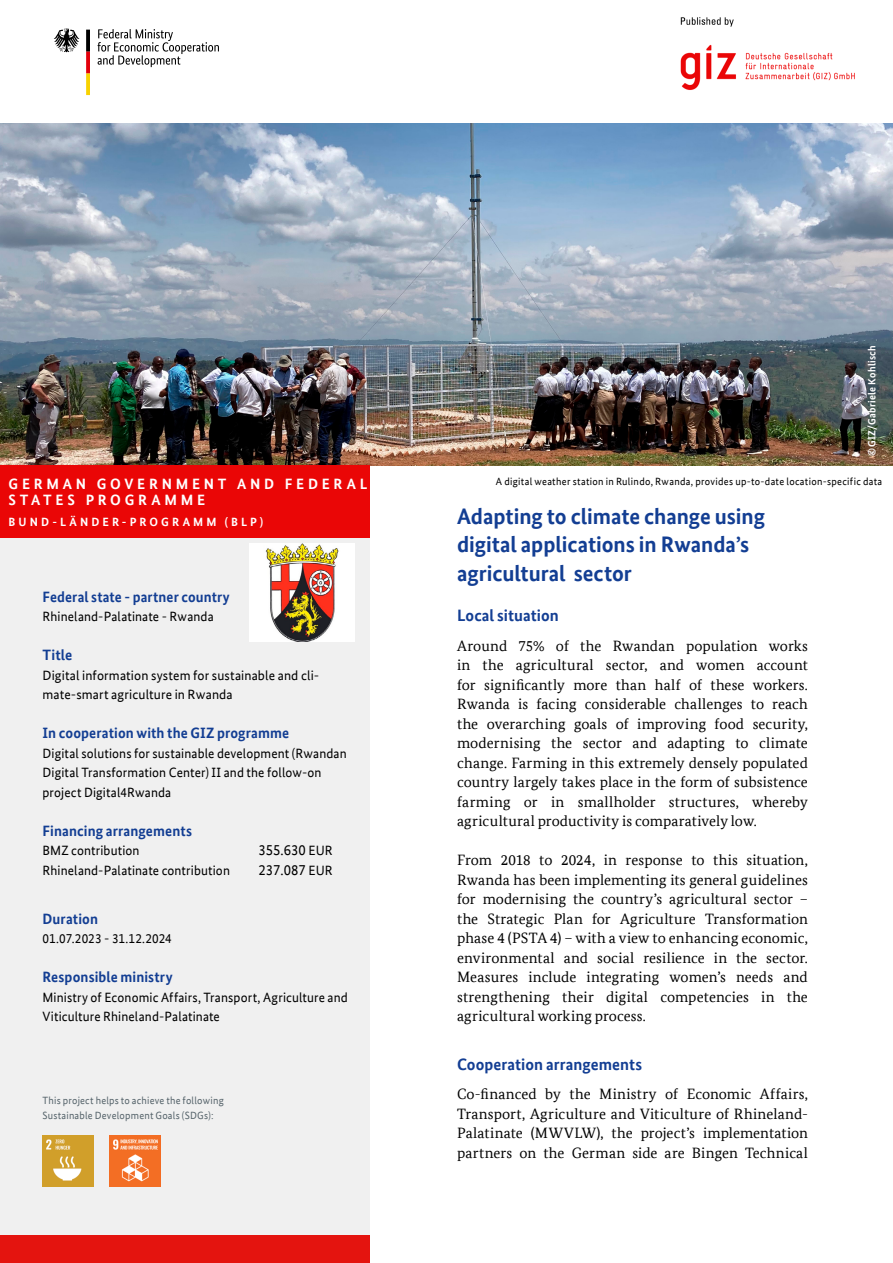
<style>
.page{position:relative;width:893px;height:1263px;background:#fff}
.page>*{position:absolute;margin:0;border:0;box-sizing:border-box;transform-origin:0 0}
.Headline_titel{font:700 22.5px/28.5px "Bundes Sans Office";color:#133e93}
.Head_zw{font:700 16.5px "Bundes Sans Office";letter-spacing:.005em;color:#133e93}
.Headline_titel-2{font:700 16.5px "Bundes Sans Office";color:#133e93}
.lauftext{font:15px/19.5px "Bundes Serif Office";letter-spacing:.005em;color:#000;text-align:justify}
.Kasten_Lauftext_-_NEU{font:700 15px "Bundes Sans Office";letter-spacing:.005em;color:#133e93}
.laendername{font:700 15px "Bundes Sans Office";letter-spacing:.25em;color:#fff}
.Kasten_Lauftext_-_NEU-2{font:15px "Bundes Sans Office";color:#000}
.Kasten_Lauftext_-_NEU-3{font:13.5px/19.5px "Bundes Sans Office";letter-spacing:.01em;color:#000}
.laendername-2{font:700 12px "Bundes Sans Office";letter-spacing:.26em;color:#fff}
.bildnachweis{font:10.5px "Bundes Sans Office";letter-spacing:.03em;color:#000}
.Kasten_Lauftext_-_NEU-4{font:10.5px "Bundes Sans Office";letter-spacing:.02em;color:#57656c}
.bildnachweis-2{font:700 10.5px "Bundes Sans Office";letter-spacing:.03em;color:#fff}
.s1{font-size:13.5px}
</style>
<div class="page">
<img style="left:0;top:124px;width:893px;height:341px">
<div style="left:0;top:524px;width:370px;height:721px;background:#f0f0f0"></div>
<div style="left:0;top:1236px;width:370px;height:27px;background:#e4140f"></div>
<div style="left:0;top:465px;width:370px;height:73px;background:#ea0606"></div>
<svg style="left:97px;top:29px;width:122px;height:38px"></svg>
<svg style="left:54px;top:29px;width:25px;height:23px"></svg>
<svg style="left:86px;top:30px;width:4px;height:65px"></svg>
<img style="left:680px;top:17px;width:175px;height:73px">
<img style="left:43px;top:1136px;width:51px;height:51px">
<img style="left:110px;top:1136px;width:51px;height:51px">
<img style="left:250px;top:543px;width:104px;height:98px">
<p class="bildnachweis-2" style="left:866px;top:456px;width:112px;rotate:-90deg">©GIZ/Gabriele Kohlisch</p>
<p class="laendername" style="left:9px;top:475px;width:360px">GERMAN GOVERNMENT AND FEDERAL</p>
<p class="bildnachweis" style="left:496px;top:475px;width:388px">A digital weather station in Rulindo, Rwanda, provides up-to-date location-specific data</p>
<p class="laendername" style="left:9px;top:491px;width:198px">STATES PROGRAMME</p>
<p class="laendername-2" style="left:9px;top:515px;width:256px">BUND-LÄNDER-PROGRAMM (BLP)</p>
<p class="Headline_titel" style="left:457px;top:502px;width:309px">Adapting to climate change using digital applications in Rwanda’s agricultural sector</p>
<p class="Kasten_Lauftext_-_NEU" style="left:43px;top:588px;width:189px">Federal state - partner country</p>
<p class="Kasten_Lauftext_-_NEU-3" style="left:43px;top:607px;width:173px">Rhineland-Palatinate - Rwanda</p>
<p class="Kasten_Lauftext_-_NEU" style="left:43px;top:646px;width:31px">Title</p>
<p class="Kasten_Lauftext_-_NEU-3" style="left:43px;top:665px;width:278px">Digital information system for sustainable and cli&shy;mate-smart agriculture in Rwanda</p>
<p class="Kasten_Lauftext_-_NEU" style="left:43px;top:724px;width:248px">In cooperation with the GIZ programme</p>
<p class="Kasten_Lauftext_-_NEU-3" style="left:43px;top:743px;width:306px">Digital solutions for sustainable development (Rwandan<br>Digital Transformation Center) II and the follow-on project Digital4Rwanda</p>
<p class="Kasten_Lauftext_-_NEU" style="left:43px;top:822px;width:151px">Financing arrangements</p>
<p class="Kasten_Lauftext_-_NEU-3" style="left:43px;top:841px;width:99px">BMZ contribution</p>
<p class="Kasten_Lauftext_-_NEU-2" style="left:259px;top:842px;width:76px">355.630 <span class="s1">EUR</span></p>
<p class="Kasten_Lauftext_-_NEU-3" style="left:43px;top:860px;width:189px">Rhineland-Palatinate contribution</p>
<p class="Kasten_Lauftext_-_NEU-2" style="left:259px;top:861px;width:76px">237.087 <span class="s1">EUR</span></p>
<p class="Kasten_Lauftext_-_NEU" style="left:43px;top:910px;width:57px">Duration</p>
<p class="Kasten_Lauftext_-_NEU-3" style="left:43px;top:929px;width:131px">01.07.2023 - 31.12.2024</p>
<p class="Kasten_Lauftext_-_NEU" style="left:43px;top:968px;width:132px">Responsible ministry</p>
<p class="Kasten_Lauftext_-_NEU-3" style="left:43px;top:987px;width:307px">Ministry of Economic Affairs, Transport, Agriculture and<br>Viticulture Rhineland-Palatinate</p>
<p class="Kasten_Lauftext_-_NEU-4" style="left:43px;top:1095px;width:183px">This project helps to achieve the following</p>
<p class="Kasten_Lauftext_-_NEU-4" style="left:43px;top:1109px;width:173px">Sustainable Development Goals (SDGs):</p>
<p class="Headline_titel-2" style="left:457px;top:606px;width:103px">Local situation</p>
<p class="lauftext" style="left:457px;top:636px;width:352px">Around 75% of the Rwandan population works in the agricultural sector, and women account for significantly more than half of these workers.<br>Rwanda is facing considerable challenges to reach the overarching goals of improving food security, modernising the sector and adapting to climate change. Farming in this extremely densely populated country largely takes place in the form of subsistence farming or in smallholder structures, whereby agricultural productivity is comparatively low.</p>
<p class="lauftext" style="left:457px;top:850px;width:352px">From 2018 to 2024, in response to this situation, Rwanda has been implementing its general guidelines for modernising the country’s agricultural sector – the Strategic Plan for Agriculture Transformation phase 4 (PSTA 4) – with a view to enhancing economic, environmental and social resilience in the sector.<br>Measures include integrating women’s needs and strengthening their digital competencies in the agricultural working process.</p>
<p class="Head_zw" style="left:457px;top:1055px;width:186px">Cooperation arrangements</p>
<p class="lauftext" style="left:457px;top:1084px;width:352px">Co-financed by the Ministry of Economic Affairs, Transport, Agriculture and Viticulture of Rhineland-Palatinate (MWVLW), the project’s implementation partners on the German side are Bingen Technical</p>
</div>
